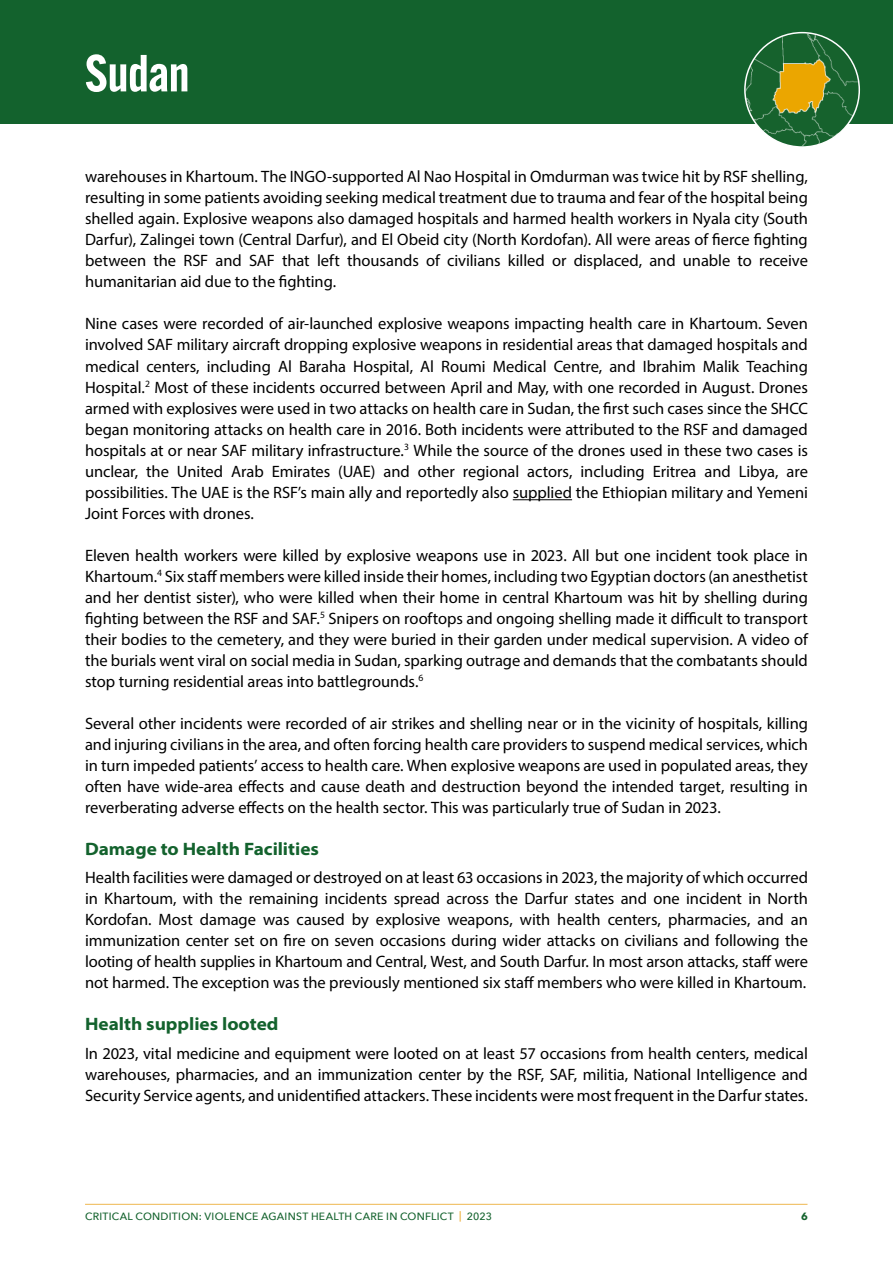
<style>
.page{position:relative;width:893px;height:1263px;background:#fff}
.page>*{position:absolute;margin:0;border:0;box-sizing:border-box;transform-origin:0 0}
.t1{font:600 51px "Alternate Gothic ATF";letter-spacing:-.01em;color:#fff}
.SHCC_Body_copy{font:700 semi-expanded 18px "Myriad Pro";color:#13622d}
.SHCC_Body_copy-2{font:16.5px/21px "Myriad Pro";letter-spacing:-.005em;color:#000;text-align:justify}
.t2{font:500 10.5px "Avenir Next";letter-spacing:.025em;color:#13622d}
.t3{font:700 10.5px "Avenir Next";color:#13622d}
.s1{color:#eaa522}
</style>
<div class="page">
<hr style="left:85px;top:1204px;width:722px;height:1px;background:#eaa522">
<div style="left:0;top:0;width:893px;height:123px;background:#13622d"></div>
<img style="left:746px;top:33px;width:112px;height:112px">
<div style="left:744px;top:32px;width:116px;height:116px;border:2px solid #fff;border-radius:50%"></div>
<hr style="left:513px;top:499px;width:59px;height:1px;background:#000">
<p class="t1" style="left:85px;top:41px;width:106px">Sudan</p>
<p class="SHCC_Body_copy-2" style="left:85px;top:166px;width:724px">warehouses in Khartoum. The INGO-supported Al Nao Hospital in Omdurman was twice hit by RSF shelling, resulting in some patients avoiding seeking medical treatment due to trauma and fear of the hospital being shelled again. Explosive weapons also damaged hospitals and harmed health workers in Nyala city (South Darfur), Zalingei town (Central Darfur), and El Obeid city (North Kordofan). All were areas of fierce fighting between the RSF and SAF that left thousands of civilians killed or displaced, and unable to receive humanitarian aid due to the fighting.</p>
<p class="SHCC_Body_copy-2" style="left:85px;top:313px;width:724px">Nine cases were recorded of air-launched explosive weapons impacting health care in Khartoum. Seven involved SAF military aircraft dropping explosive weapons in residential areas that damaged hospitals and medical centers, including Al Baraha Hospital, Al Roumi Medical Centre, and Ibrahim Malik Teaching Hospital.<sup>2</sup> Most of these incidents occurred between April and May, with one recorded in August. Drones armed with explosives were used in two attacks on health care in Sudan, the first such cases since the SHCC began monitoring attacks on health care in 2016. Both incidents were attributed to the RSF and damaged hospitals at or near SAF military infrastructure.<sup>3</sup> While the source of the drones used in these two cases is unclear, the United Arab Emirates (UAE) and other regional actors, including Eritrea and Libya, are possibilities. The UAE is the RSF’s main ally and reportedly also supplied the Ethiopian military and Yemeni Joint Forces with drones.</p>
<p class="SHCC_Body_copy-2" style="left:85px;top:544px;width:724px">Eleven health workers were killed by explosive weapons use in 2023. All but one incident took place in Khartoum.<sup>4</sup> Six staff members were killed inside their homes, including two Egyptian doctors (an anesthetist and her dentist sister), who were killed when their home in central Khartoum was hit by shelling during fighting between the RSF and SAF.<sup>5</sup> Snipers on rooftops and ongoing shelling made it difficult to transport their bodies to the cemetery, and they were buried in their garden under medical supervision. A video of the burials went viral on social media in Sudan, sparking outrage and demands that the combatants should stop turning residential areas into battlegrounds.<sup>6</sup></p>
<p class="SHCC_Body_copy-2" style="left:85px;top:712px;width:724px">Several other incidents were recorded of air strikes and shelling near or in the vicinity of hospitals, killing and injuring civilians in the area, and often forcing health care providers to suspend medical services, which in turn impeded patients’ access to health care. When explosive weapons are used in populated areas, they often have wide-area effects and cause death and destruction beyond the intended target, resulting in reverberating adverse effects on the health sector. This was particularly true of Sudan in 2023.</p>
<p class="SHCC_Body_copy" style="left:85px;top:836px;width:235px">Damage to Health Facilities</p>
<p class="SHCC_Body_copy-2" style="left:85px;top:867px;width:724px">Health facilities were damaged or destroyed on at least 63 occasions in 2023, the majority of which occurred in Khartoum, with the remaining incidents spread across the Darfur states and one incident in North Kordofan. Most damage was caused by explosive weapons, with health centers, pharmacies, and an immunization center set on fire on seven occasions during wider attacks on civilians and following the looting of health supplies in Khartoum and Central, West, and South Darfur. In most arson attacks, staff were not harmed. The exception was the previously mentioned six staff members who were killed in Khartoum.</p>
<p class="SHCC_Body_copy" style="left:85px;top:1012px;width:195px">Health supplies looted</p>
<p class="SHCC_Body_copy-2" style="left:85px;top:1042px;width:724px">In 2023, vital medicine and equipment were looted on at least 57 occasions from health centers, medical warehouses, pharmacies, and an immunization center by the RSF, SAF, militia, National Intelligence and Security Service agents, and unidentified attackers. These incidents were most frequent in the Darfur states.</p>
<p class="t2" style="left:85px;top:1207px;width:408px">CRITICAL CONDITION: VIOLENCE AGAINST HEALTH CARE IN CONFLICT <span class="s1">|</span> 2023</p>
<p class="t3" style="left:801px;top:1207px;width:8px">6</p>
</div>
